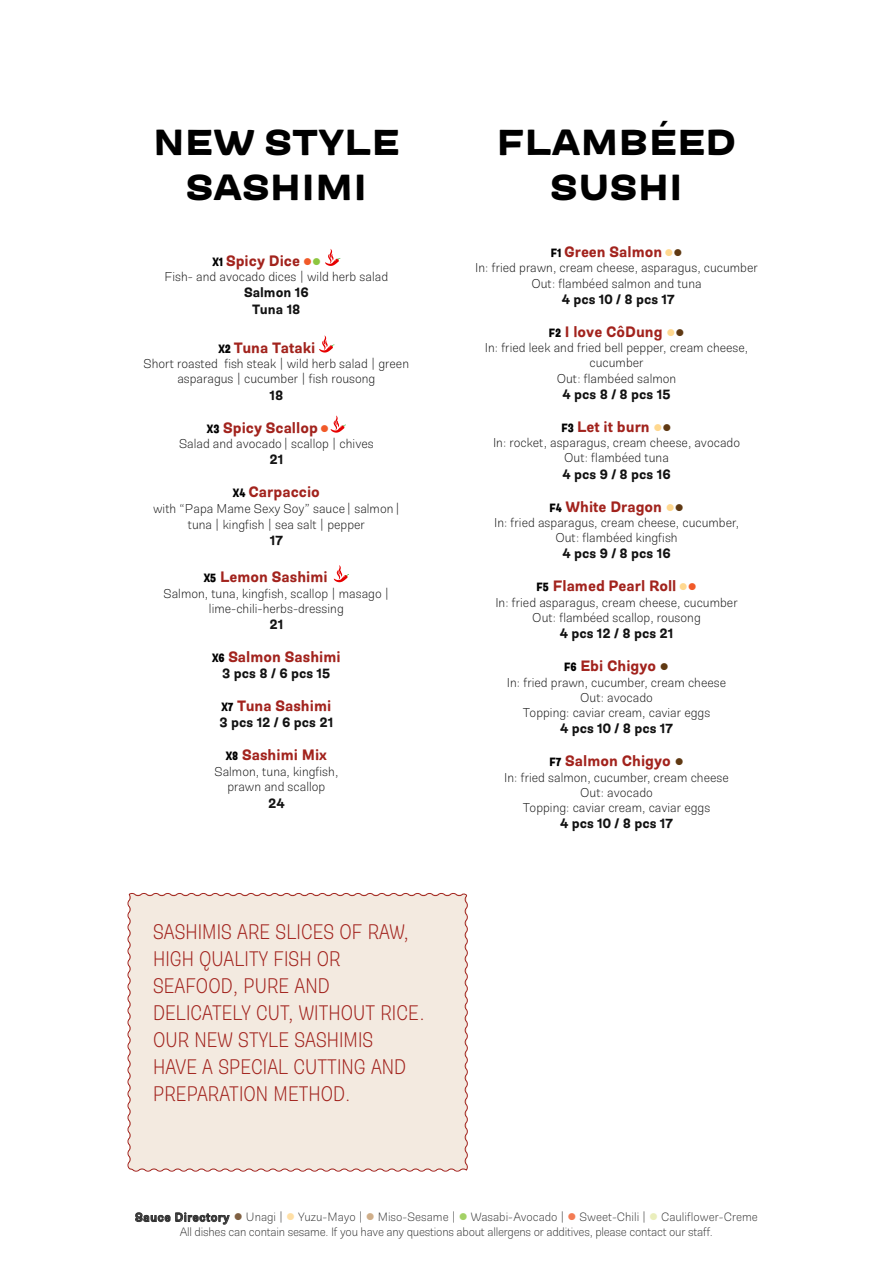
<style>
.page{position:relative;width:893px;height:1263px;background:#fff}
.page>*{position:absolute;margin:0;border:0;box-sizing:border-box;transform-origin:0 0}
.t1{font:900 expanded 36px/45px "Guzzo";color:#000;text-align:center}
.t2{font:300 condensed 21px/27px "Guzzo";letter-spacing:.005em;color:#a2231d}
.t3{font:700 15px "Guzzo";color:#a2231d}
.t4{font:700 13.5px/16.2px "Guzzo";color:#121212;text-align:center}
.t5{font:300 12.75px/15.3px "Guzzo";color:#121212;text-align:center}
.t6{font:300 12px/14.4px "Guzzo";letter-spacing:-.02em;color:#000101;text-align:center}
.s1{font-weight:900;font-stretch:condensed;font-size:12px;color:#000}
.s2{color:#f15a29}
.s3{color:#8dc63f}
.s4{color:#ffd88f}
.s5{color:#603913}
.s6{font-weight:600}
.s7{color:#c49a6c}
.s8{color:#e5eaac}
</style>
<div class="page">
<div style="left:127px;top:893px;width:341px;height:279px;background:#f3eae0"></div>
<svg style="left:325px;top:249px;width:15px;height:17px"></svg>
<svg style="left:319px;top:335px;width:15px;height:18px"></svg>
<svg style="left:331px;top:415px;width:15px;height:18px"></svg>
<svg style="left:334px;top:565px;width:15px;height:17px"></svg>
<h1 class="t1" style="left:153px;top:118px;width:248px">NEW STYLE<br>SASHIMI</h1>
<h1 class="t1" style="left:496px;top:118px;width:242px">FLAMBÉED<br>SUSHI</h1>
<p class="t3" style="left:212px;top:250px;width:110px"><span class="s1">X1</span> Spicy Dice <span class="s2">●</span><span class="s3">●</span></p>
<p class="t5" style="left:165px;top:268px;width:225px">Fish- and avocado dices | wild herb salad</p>
<p class="t4" style="left:244px;top:284px;width:66px">Salmon 16<br>Tuna 18</p>
<p class="t3" style="left:218px;top:337px;width:98px"><span class="s1">X2</span> Tuna Tataki</p>
<p class="t5" style="left:144px;top:355px;width:267px">Short roasted fish steak | wild herb salad | green asparagus | cucumber | fish rousong</p>
<p class="t4" style="left:269px;top:386px;width:15px">18</p>
<p class="t3" style="left:207px;top:417px;width:124px"><span class="s1">X3</span> Spicy Scallop <span class="s2">●</span></p>
<p class="t5" style="left:179px;top:435px;width:196px">Salad and avocado | scallop | chives</p>
<p class="t4" style="left:269px;top:451px;width:15px">21</p>
<p class="t3" style="left:233px;top:482px;width:89px"><span class="s1">X4</span> Carpaccio</p>
<p class="t5" style="left:153px;top:499px;width:248px;line-height:16.2px">with “Papa Mame Sexy Soy” sauce | salmon | tuna | kingfish | sea salt | pepper</p>
<p class="t4" style="left:270px;top:531px;width:15px">17</p>
<p class="t3" style="left:204px;top:567px;width:125px"><span class="s1">X5</span> Lemon Sashimi</p>
<p class="t5" style="left:164px;top:585px;width:227px">Salmon, tuna, kingfish, scallop | masago | lime-chili-herbs-dressing</p>
<p class="t4" style="left:269px;top:616px;width:15px">21</p>
<p class="t3" style="left:212px;top:646px;width:130px"><span class="s1">X6</span> Salmon Sashimi</p>
<p class="t4" style="left:222px;top:665px;width:110px">3 pcs 8 / 6 pcs 15</p>
<p class="t3" style="left:221px;top:696px;width:112px"><span class="s1">X7</span> Tuna Sashimi</p>
<p class="t4" style="left:219px;top:714px;width:115px">3 pcs 12 / 6 pcs 21</p>
<p class="t3" style="left:226px;top:745px;width:103px"><span class="s1">X8</span> Sashimi Mix</p>
<p class="t5" style="left:215px;top:763px;width:125px">Salmon, tuna, kingfish, prawn and scallop</p>
<p class="t4" style="left:268px;top:794px;width:18px">24</p>
<h2 class="t2" style="left:153px;top:916px;width:273px">SASHIMIS ARE SLICES OF RAW,<br>HIGH QUALITY FISH OR<br>SEAFOOD, PURE AND<br>DELICATELY CUT, WITHOUT RICE.<br>OUR NEW STYLE SASHIMIS<br>HAVE A SPECIAL CUTTING AND<br>PREPARATION METHOD.</h2>
<p class="t3" style="left:551px;top:241px;width:133px"><span class="s1">F1</span> Green Salmon <span class="s4">●</span><span class="s5">●</span></p>
<p class="t5" style="left:475px;top:259px;width:284px">In: fried prawn, cream cheese, asparagus, cucumber<br>Out: flambéed salmon and tuna</p>
<p class="t4" style="left:562px;top:290px;width:115px">4 pcs 10 / 8 pcs 17</p>
<p class="t3" style="left:549px;top:321px;width:137px"><span class="s1">F2</span> I love CôDung <span class="s4">●</span><span class="s5">●</span></p>
<p class="t5" style="left:485px;top:339px;width:265px">In: fried leek and fried bell pepper, cream cheese, cucumber<br>Out: flambéed salmon</p>
<p class="t4" style="left:562px;top:385px;width:110px">4 pcs 8 / 8 pcs 15</p>
<p class="t3" style="left:562px;top:416px;width:111px"><span class="s1">F3</span> Let it burn <span class="s4">●</span><span class="s5">●</span></p>
<p class="t5" style="left:493px;top:434px;width:249px">In: rocket, asparagus, cream cheese, avocado<br>Out: flambéed tuna</p>
<p class="t4" style="left:562px;top:465px;width:110px">4 pcs 9 / 8 pcs 16</p>
<p class="t3" style="left:549px;top:496px;width:136px"><span class="s1">F4</span> White Dragon <span class="s4">●</span><span class="s5">●</span></p>
<p class="t5" style="left:494px;top:514px;width:246px">In: fried asparagus, cream cheese, cucumber,<br>Out: flambéed kingfish</p>
<p class="t4" style="left:562px;top:545px;width:110px">4 pcs 9 / 8 pcs 16</p>
<p class="t3" style="left:536px;top:576px;width:162px"><span class="s1">F5</span> Flamed Pearl Roll <span class="s4">●</span><span class="s2">●</span></p>
<p class="t5" style="left:495px;top:594px;width:244px">In: fried asparagus, cream cheese, cucumber<br>Out: flambéed scallop, rousong</p>
<p class="t4" style="left:560px;top:625px;width:115px">4 pcs 12 / 8 pcs 21</p>
<p class="t3" style="left:564px;top:656px;width:106px"><span class="s1">F6</span> Ebi Chigyo <span class="s5">●</span></p>
<p class="t5" style="left:507px;top:674px;width:221px">In: fried prawn, cucumber, cream cheese<br>Out: avocado<br>Topping: caviar cream, caviar eggs</p>
<p class="t4" style="left:560px;top:720px;width:115px">4 pcs 10 / 8 pcs 17</p>
<p class="t3" style="left:550px;top:751px;width:136px"><span class="s1">F7</span> Salmon Chigyo <span class="s5">●</span></p>
<p class="t5" style="left:504px;top:769px;width:226px">In: fried salmon, cucumber, cream cheese<br>Out: avocado<br>Topping: caviar cream, caviar eggs</p>
<p class="t4" style="left:560px;top:815px;width:115px">4 pcs 10 / 8 pcs 17</p>
<p class="t6" style="left:135px;top:1209px;width:624px"><span class="s6">Sauce Directory</span> <span class="s5">●</span> Unagi | <span class="s4">●</span> Yuzu-Mayo | <span class="s7">●</span> Miso-Sesame | <span class="s3">●</span> Wasabi-Avocado | <span class="s2">●</span> Sweet-Chili | <span class="s8">●</span> Cauliflower-Creme<br>All dishes can contain sesame. If you have any questions about allergens or additives, please contact our staff.</p>
</div>
